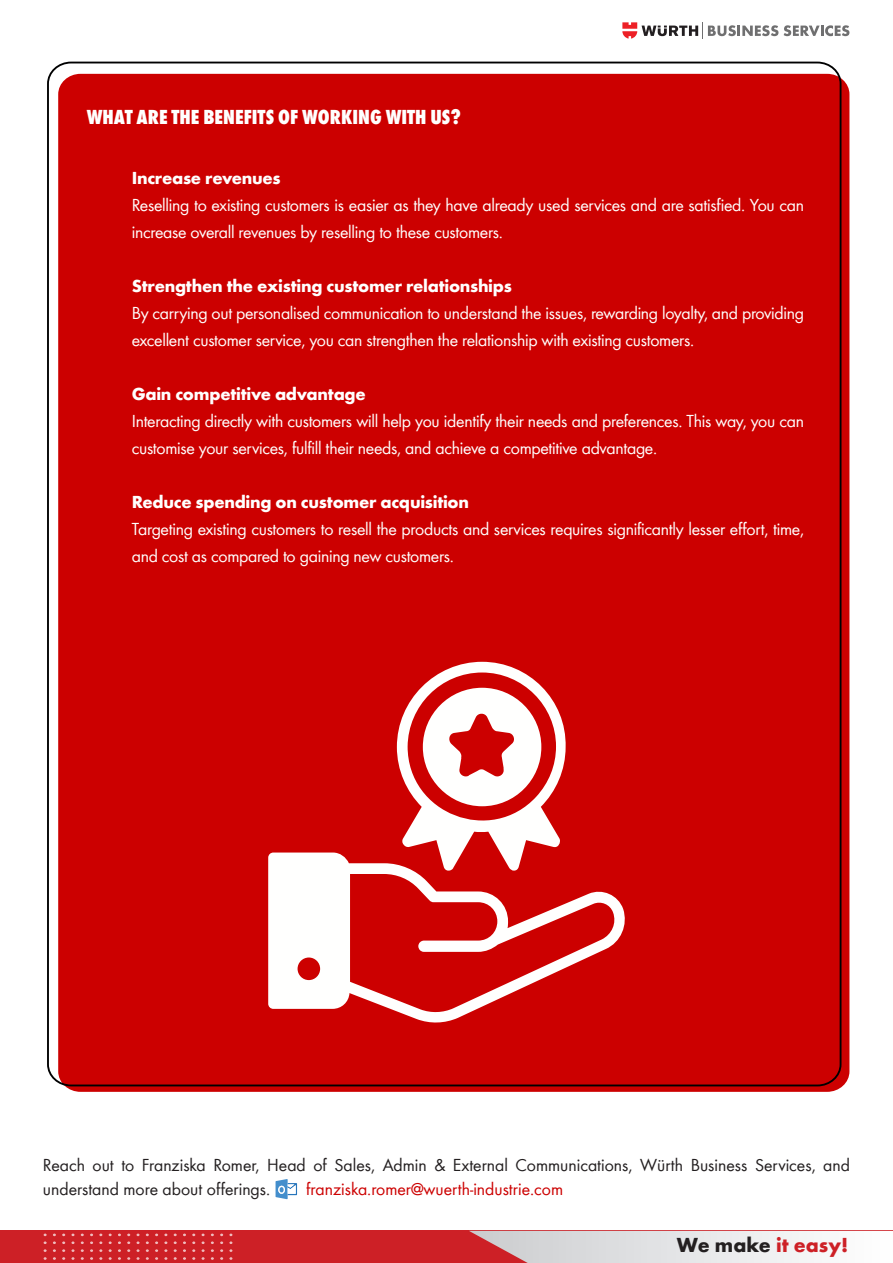
<style>
.page{position:relative;width:893px;height:1263px;background:#fff}
.page>*{position:absolute;margin:0;border:0;box-sizing:border-box;transform-origin:0 0}
.t1{font:800 condensed 21px "Wuerth";color:#fffffe}
.t2{font:700 21px "Wuerth";color:#cd2026}
.t3{font:18px/27px "Wuerth";letter-spacing:-.015em;color:#fffffe}
.t4{font:18px/24px "Wuerth";color:#231f20}
.t5{font:700 18px "Wuerth";letter-spacing:-.015em;color:#fffffe}
.t6{font:18px "Wuerth";color:#c00}
.s1{color:#231f20}
</style>
<div class="page">
<div style="left:47px;top:61px;width:795px;height:1026px;background:#c00"></div>
<svg style="left:784px;top:25px;width:65px;height:11px"></svg>
<svg style="left:622px;top:22px;width:156px;height:17px"></svg>
<div style="left:0;top:1231px;width:893px;height:32px;background:#cd2026"></div>
<svg style="left:469px;top:1231px;width:424px;height:32px;background:#e4d9db"></svg>
<svg style="left:229px;top:1230px;width:3px;height:30px"></svg>
<svg style="left:220px;top:1230px;width:3px;height:30px"></svg>
<svg style="left:211px;top:1230px;width:3px;height:30px"></svg>
<svg style="left:202px;top:1230px;width:3px;height:30px"></svg>
<svg style="left:192px;top:1230px;width:3px;height:30px"></svg>
<svg style="left:183px;top:1230px;width:3px;height:30px"></svg>
<svg style="left:174px;top:1230px;width:3px;height:30px"></svg>
<svg style="left:164px;top:1230px;width:3px;height:30px"></svg>
<svg style="left:155px;top:1230px;width:3px;height:30px"></svg>
<svg style="left:146px;top:1230px;width:3px;height:30px"></svg>
<svg style="left:137px;top:1230px;width:3px;height:30px"></svg>
<svg style="left:127px;top:1230px;width:3px;height:30px"></svg>
<svg style="left:118px;top:1230px;width:3px;height:30px"></svg>
<svg style="left:109px;top:1230px;width:3px;height:30px"></svg>
<svg style="left:99px;top:1230px;width:3px;height:30px"></svg>
<svg style="left:90px;top:1230px;width:3px;height:30px"></svg>
<svg style="left:81px;top:1230px;width:3px;height:30px"></svg>
<svg style="left:71px;top:1230px;width:4px;height:30px"></svg>
<svg style="left:62px;top:1230px;width:3px;height:30px"></svg>
<svg style="left:53px;top:1230px;width:3px;height:30px"></svg>
<svg style="left:44px;top:1230px;width:3px;height:30px"></svg>
<svg style="left:268px;top:852px;width:360px;height:172px;fill:#c00"></svg>
<svg style="left:397px;top:662px;width:170px;height:208px"></svg>
<svg style="left:276px;top:1179px;width:21px;height:20px"></svg>
<p class="t1" style="left:87px;top:103px;width:376px">WHAT ARE THE BENEFITS OF WORKING WITH US?</p>
<p class="t5" style="left:132px;top:165px;width:150px">Increase revenues</p>
<p class="t3" style="left:132px;top:190px;width:674px">Reselling to existing customers is easier as they have already used services and are satisfied. You can increase overall revenues by reselling to these customers.</p>
<p class="t5" style="left:132px;top:273px;width:382px">Strengthen the existing customer relationships</p>
<p class="t3" style="left:132px;top:298px;width:674px">By carrying out personalised communication to understand the issues, rewarding loyalty, and providing excellent customer service, you can strengthen the relationship with existing customers.</p>
<p class="t5" style="left:132px;top:381px;width:236px">Gain competitive advantage</p>
<p class="t3" style="left:132px;top:406px;width:674px">Interacting directly with customers will help you identify their needs and preferences. This way, you can customise your services, fulfill their needs, and achieve a competitive advantage.</p>
<p class="t5" style="left:132px;top:489px;width:339px">Reduce spending on customer acquisition</p>
<p class="t3" style="left:132px;top:514px;width:674px">Targeting existing customers to resell the products and services requires significantly lesser effort, time, and cost as compared to gaining new customers.</p>
<p class="t4" style="left:43px;top:1152px;width:809px">Reach out to Franziska Romer, Head of Sales, Admin &amp; External Communications, Würth Business Services, and understand more about offerings.</p>
<p class="t6" style="left:306px;top:1177px;width:258px">franziska.romer@wuerth-industrie.com</p>
<p class="t2" style="left:677px;top:1230px;width:173px"><span class="s1">We make</span> it easy!</p>
</div>
